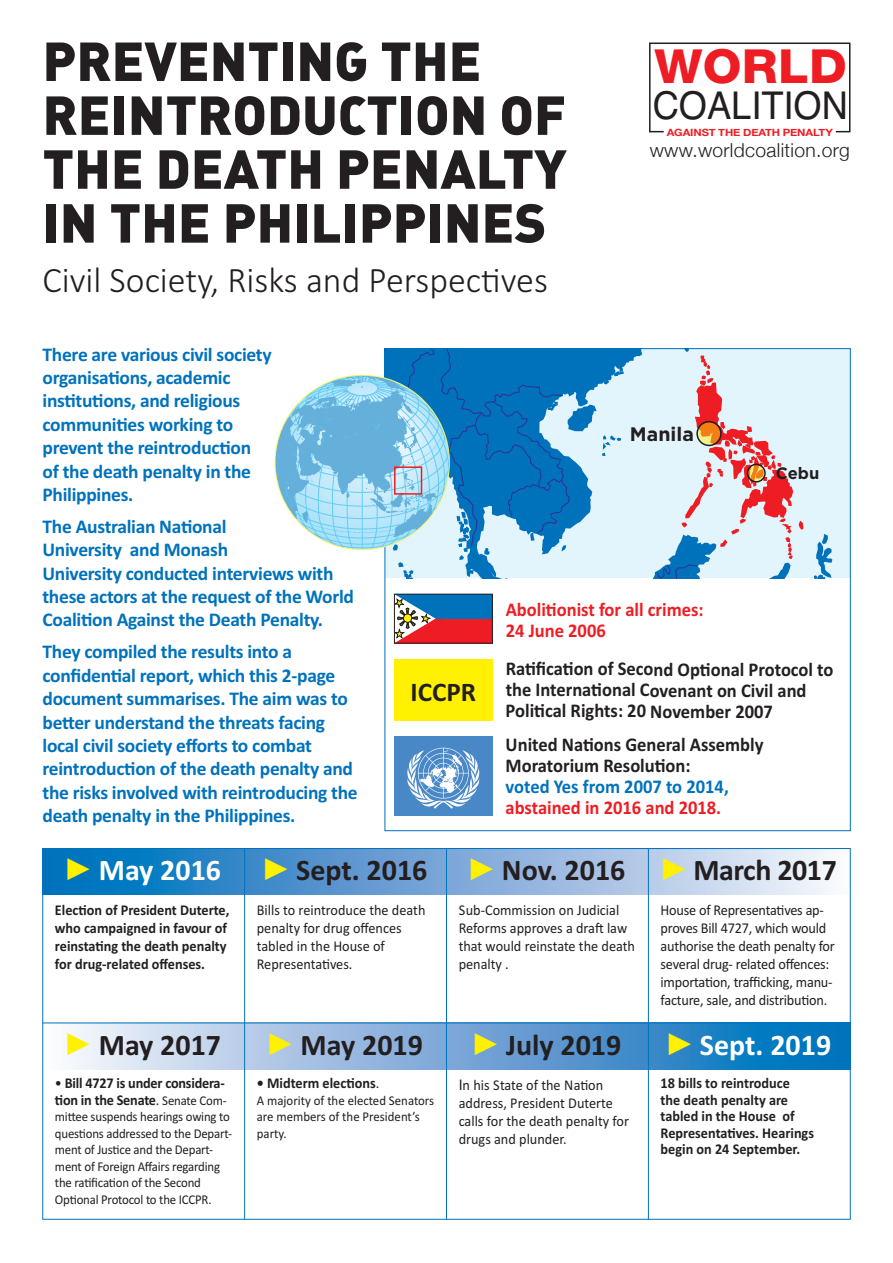
<style>
.page{position:relative;width:893px;height:1263px;background:#fff}
.page>*{position:absolute;margin:0;border:0;box-sizing:border-box;transform-origin:0 0}
.t1{font:54px/53.8px "DIN Black Alternate";color:#231f20}
.t2{font:800 47.1px "Helvetica Neue";letter-spacing:.005em;color:#ee1d23;scale:1.06 1}
.t3{font:38.4px "Helvetica";color:#231f20;scale:.95 1}
.t4{font:300 36px "Calibri";color:#231f20}
.t5{font:700 30px "Calibri";color:#231f20}
.t6{font:700 30px "Calibri";color:#fff}
.t7{font:700 27px "Calibri";color:#231f20}
.t8{font:700 19.5px/23.4px "Calibri";letter-spacing:-.015em;color:#0072bc}
.t9{font:700 19.5px/21px "Calibri";color:#231f20;scale:.95 1}
.t10{font:700 19.5px/21px "Calibri";color:#ee1d23;scale:.95 1}
.t11{font:700 19.5px "Calibri";letter-spacing:-.015em;color:#0072bc;scale:.95 1}
.t12{font:700 19.5px "Gotham";color:#231f20}
.t13{font:300 19.2px "Helvetica Neue";letter-spacing:.015em;color:#231f20}
.t14{font:700 16.5px "Gotham";color:#231f20}
.t15{font:15px/18px "Calibri";letter-spacing:-.01em;color:#231f20;scale:.95 1}
.t16{font:700 15px/16.5px "Calibri";color:#231f20;scale:.95 1}
.t17{font:13.5px/16.5px "Calibri";letter-spacing:-.015em;color:#231f20;scale:.95 1}
.t18{font:700 10.05px "Helvetica Neue";letter-spacing:-.01em;color:#ee1d23;scale:1.12 1}
.s1{font-weight:400}
.s2{font-weight:400;font-size:13.5px}
.s3{font-size:16.5px}
</style>
<div class="page">
<div style="left:394px;top:660px;width:99px;height:61px;background:#fff101"></div>
<svg style="left:43px;top:1024px;width:807px;height:45px;background:#78acd9"></svg>
<div style="left:385px;top:348px;width:465px;height:230px;background:#e2f4fc"></div>
<svg style="left:814px;top:534px;width:19px;height:44px"></svg>
<div style="left:394px;top:594px;width:98px;height:49px;background:#ee1d23"></div>
<div style="left:394px;top:594px;width:98px;height:25px;background:#0072bc"></div>
<div style="left:394px;top:594px;width:99px;height:49px;border:1px solid #231f20"></div>
<svg style="left:394px;top:594px;width:42px;height:49px"></svg>
<div style="left:394px;top:736px;width:99px;height:79px;background:#4988c7"></div>
<svg style="left:407px;top:748px;width:73px;height:61px"></svg>
<svg style="left:649px;top:42px;width:202px;height:91px"></svg>
<svg style="left:43px;top:849px;width:807px;height:45px;background:#77abd9"></svg>
<hr style="left:42px;top:848px;width:1px;height:371px;background:#0072bc">
<hr style="left:244px;top:848px;width:1px;height:371px;background:#0072bc">
<hr style="left:446px;top:848px;width:1px;height:371px;background:#0072bc">
<hr style="left:648px;top:848px;width:1px;height:371px;background:#0072bc">
<hr style="left:850px;top:848px;width:1px;height:371px;background:#0072bc">
<hr style="left:43px;top:848px;width:807px;height:1px;background:#0072bc">
<hr style="left:43px;top:1023px;width:807px;height:1px;background:#0072bc">
<hr style="left:43px;top:1219px;width:807px;height:1px;background:#0072bc">
<svg style="left:275px;top:348px;width:529px;height:231px"></svg>
<div style="left:394px;top:466px;width:28px;height:29px;border:2px solid #ee1d23"></div>
<svg style="left:68px;top:858px;width:22px;height:22px"></svg>
<svg style="left:265px;top:858px;width:22px;height:22px"></svg>
<svg style="left:471px;top:858px;width:22px;height:22px"></svg>
<svg style="left:663px;top:858px;width:22px;height:22px"></svg>
<svg style="left:68px;top:1033px;width:22px;height:22px"></svg>
<svg style="left:270px;top:1033px;width:22px;height:22px"></svg>
<svg style="left:475px;top:1033px;width:22px;height:22px"></svg>
<svg style="left:669px;top:1033px;width:22px;height:22px"></svg>
<h1 class="t1" style="left:43px;top:35px;width:526px">PREVENTING THE<br>REINTRODUCTION OF<br>THE DEATH PENALTY<br>IN THE PHILIPPINES</h1>
<h3 class="t4" style="left:43px;top:258px;width:507px">Civil Society, Risks and Perspectives</h3>
<h2 class="t2" style="left:654px;top:50px;width:183px">WORLD</h2>
<h3 class="t3" style="left:653px;top:83px;width:207px">COALITION</h3>
<p class="t18" style="left:667px;top:126px;width:150px">AGAINST THE DEATH PENALTY</p>
<p class="t13" style="left:650px;top:138px;width:202px">www.worldcoalition.org</p>
<p class="t8" style="left:43px;top:342px;width:231px">There are various civil society organisations, academic institutions, and religious communities working to prevent the reintroduction of the death penalty in the<br>Philippines.</p>
<p class="t8" style="left:43px;top:514px;width:313px">The Australian National<br>University and Monash<br>University conducted interviews with these actors at the request of the World<br>Coalition Against the Death Penalty.</p>
<p class="t8" style="left:43px;top:640px;width:317px">They compiled the results into a confidential report, which this 2-page document summarises. The aim was to better understand the threats facing local civil society efforts to combat reintroduction of the death penalty and the risks involved with reintroducing the death penalty in the Philippines.</p>
<p class="t12" style="left:630px;top:423px;width:65px">Manila</p>
<p class="t14" style="left:776px;top:464px;width:45px">Cebu</p>
<h3 class="t7" style="left:411px;top:676px;width:67px">ICCPR</h3>
<p class="t10" style="left:506px;top:598px;width:210px">Abolitionist for all crimes:<br>24 June 2006</p>
<p class="t9" style="left:506px;top:658px;width:347px">Ratification of Second Optional Protocol to the International Covenant on Civil and<br>Political Rights: 20 November 2007</p>
<p class="t9" style="left:506px;top:733px;width:273px">United Nations General Assembly<br>Moratorium Resolution:</p>
<p class="t11" style="left:506px;top:774px;width:236px">voted Yes from 2007 to 2014,</p>
<p class="t10" style="left:506px;top:796px;width:229px">abstained in 2016 and 2018.</p>
<h3 class="t6" style="left:99px;top:852px;width:124px">May 2016</h3>
<p class="t16" style="left:55px;top:901px;width:185px;line-height:18px">Election of President Duterte, who campaigned in favour of reinstating the death penalty for drug-related offenses.</p>
<h3 class="t5" style="left:99px;top:1027px;width:124px">May 2017</h3>
<p class="t16" style="left:55px;top:1075px;width:182px"><span class="s1">•</span> Bill 4727 is under considera&shy;tion in the Senate<span class="s1">.</span> <span class="s2">senate Com-</span></p>
<p class="t17" style="left:55px;top:1108px;width:188px">mittee suspends hearings owing to questions addressed to the Depart&shy;ment of Justice and the Depart&shy;ment of Foreign Affairs regarding the ratification of the second<br>Optional Protocol to the ICCPR.</p>
<h3 class="t5" style="left:296px;top:852px;width:133px">Sept. 2016</h3>
<p class="t15" style="left:257px;top:901px;width:179px">Bills to reintroduce the death penalty for drug offences tabled in the House of<br>Representatives.</p>
<h3 class="t5" style="left:301px;top:1027px;width:124px">May 2019</h3>
<p class="t16" style="left:257px;top:1075px;width:130px">• Midterm elections<span class="s1">.</span></p>
<p class="t17" style="left:257px;top:1092px;width:188px">A majority of the elected senators are members of the President’s party.</p>
<h3 class="t5" style="left:502px;top:852px;width:125px">Nov. 2016</h3>
<p class="t15" style="left:459px;top:901px;width:187px">sub-Commission on Judicial<br>Reforms approves a draft law that would reinstate the death penalty .</p>
<h3 class="t5" style="left:506px;top:1027px;width:117px">July 2019</h3>
<p class="t15" style="left:459px;top:1075px;width:181px"><span class="s3">I</span>n his state of the nation address, President Duterte calls for the death penalty for drugs and plunder.</p>
<h3 class="t5" style="left:693px;top:852px;width:145px">March 2017</h3>
<p class="t15" style="left:661px;top:901px;width:185px">House of Representatives ap&shy;proves Bill 4727, which would authorise the death penalty for several drug- related offences: importation, trafficking, manu&shy;facture, sale, and distribution.</p>
<h3 class="t6" style="left:700px;top:1027px;width:133px">Sept. 2019</h3>
<p class="t16" style="left:661px;top:1075px;width:163px">18 bills to reintroduce<br>the death penalty are tabled in the House of<br>Representatives. Hearings begin on 24 September.</p>
</div>
